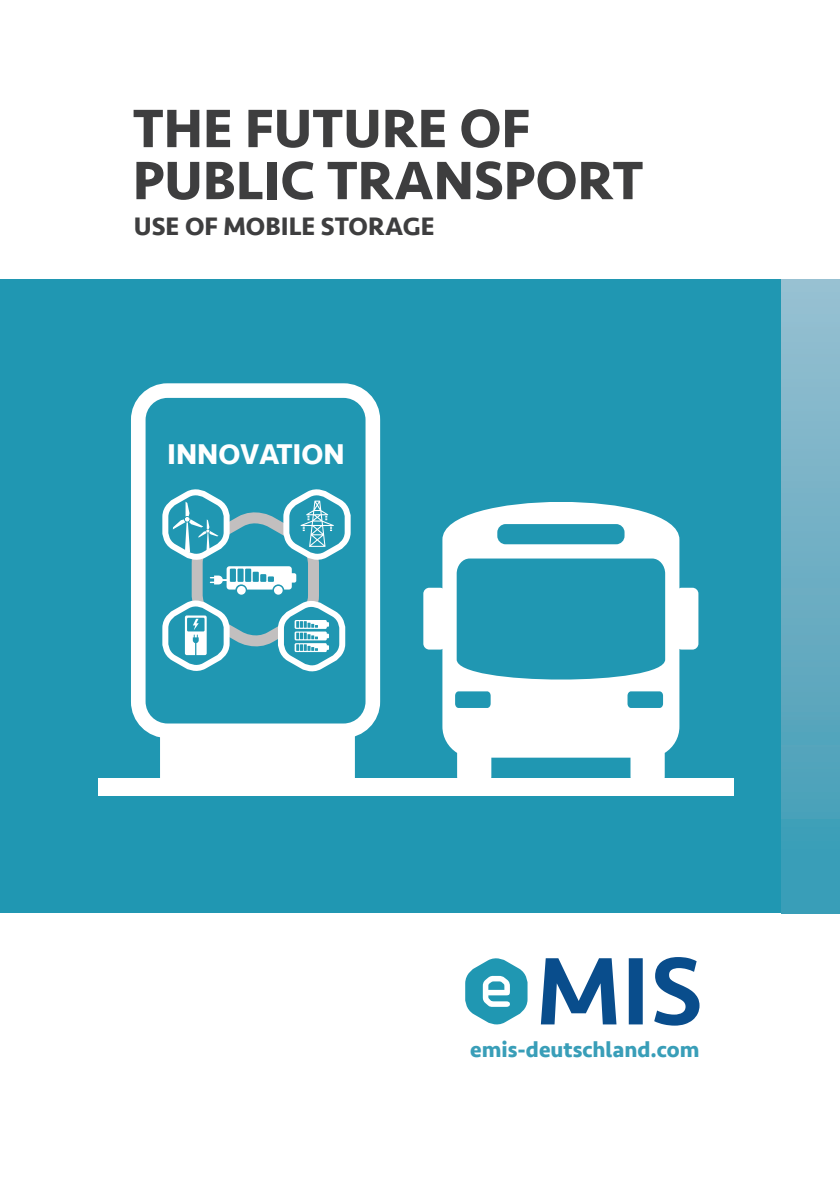
<style>
.page{position:relative;width:840px;height:1191px;background:#fff}
.page>*{position:absolute;margin:0;border:0;box-sizing:border-box;transform-origin:0 0}
.t1{font:700 56px/52px "Seravek";color:#3e3e3f}
.t2{font:700 29.4px "Seravek";color:#fff}
.t3{font:700 26px "Seravek";color:#3e3e3f}
.t4{font:700 22.4px "Seravek";color:#399eb8}
</style>
<div class="page">
<svg style="left:465px;top:958px;width:62px;height:67px"></svg>
<svg style="left:540px;top:957px;width:159px;height:68px"></svg>
<div style="left:0;top:279px;width:833px;height:634px;background:#2097b2"></div>
<div style="left:781px;top:279px;width:58px;height:634px;background:linear-gradient(to bottom,#9ac0d1,#389bb5)"></div>
<div style="left:98px;top:778px;width:634px;height:17px;background:#fff"></div>
<div style="left:131px;top:383px;width:249px;height:355px;border:15px solid #fff;border-radius:29px"></div>
<div style="left:160px;top:726px;width:195px;height:52px;background:#fff"></div>
<svg style="left:442px;top:502px;width:237px;height:276px"></svg>
<div style="left:675px;top:588px;width:23px;height:61px;background:#fff;border-radius:6px"></div>
<div style="left:423px;top:588px;width:23px;height:61px;background:#fff;border-radius:6px"></div>
<div style="left:455px;top:691px;width:35px;height:17px;background:#2097b2;border-radius:4px"></div>
<div style="left:627px;top:691px;width:35px;height:17px;background:#2097b2;border-radius:4px"></div>
<svg style="left:162px;top:489px;width:188px;height:182px"></svg>
<p class="t1" style="left:133px;top:102px;width:511px">THE FUTURE OF<br>PUBLIC TRANSPORT</p>
<p class="t3" style="left:134px;top:206px;width:302px">USE OF MOBILE STORAGE</p>
<p class="t2" style="left:167px;top:430px;width:179px">INNOVATION</p>
<p class="t4" style="left:470px;top:1031px;width:231px">emis-deutschland.com</p>
</div>
